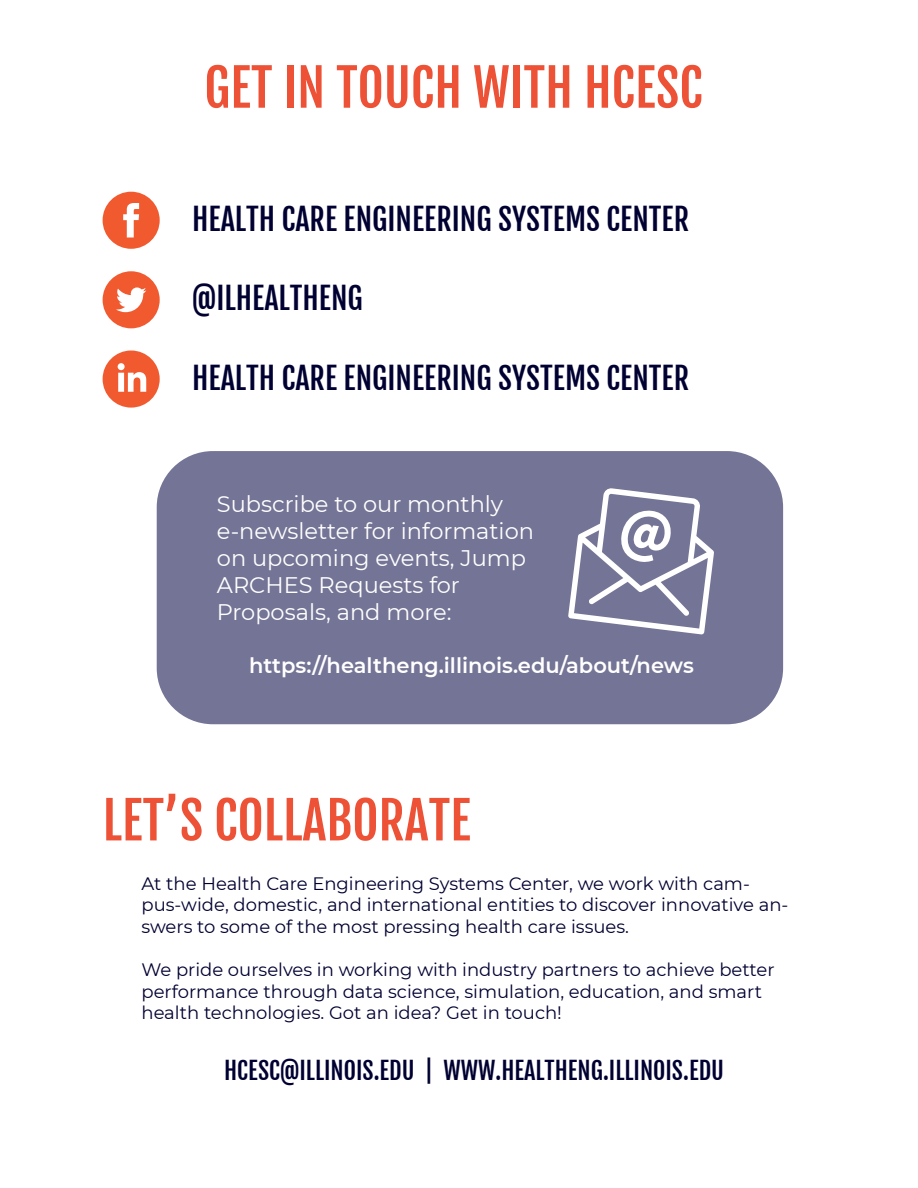
<style>
.page{position:relative;width:918px;height:1188px;background:#fff}
.page>*{position:absolute;margin:0;border:0;box-sizing:border-box;transform-origin:0 0}
.t1{font:51px "Fjalla One";color:#ed5136}
.t2{font:30px "Fjalla One";color:#000032}
.t3{font:24px "Fjalla One";color:#000032}
.t4{font:22.5px/27px "Montserrat";color:#fff}
.t5{font:600 21px "Montserrat";color:#fff}
.t6{font:18px/21.6px "Montserrat";color:#000032}
</style>
<div class="page">
<svg style="left:103px;top:192px;width:57px;height:57px"></svg>
<svg style="left:103px;top:271px;width:57px;height:57px"></svg>
<svg style="left:103px;top:351px;width:57px;height:57px"></svg>
<div style="left:157px;top:451px;width:626px;height:273px;background:#747496;border-radius:56px"></div>
<svg style="left:568px;top:488px;width:146px;height:147px"></svg>
<p class="t1" style="left:204px;top:56px;width:500px">GET IN TOUCH WITH HCESC</p>
<p class="t2" style="left:192px;top:200px;width:498px">HEALTH CARE ENGINEERING SYSTEMS CENTER</p>
<p class="t2" style="left:192px;top:280px;width:172px">@ILHEALTHENG</p>
<p class="t2" style="left:192px;top:360px;width:498px">HEALTH CARE ENGINEERING SYSTEMS CENTER</p>
<p class="t4" style="left:217px;top:490px;width:319px">Subscribe to our monthly e-newsletter for information on upcoming events, Jump<br>ARCHES Requests for</p>
<p class="t4" style="left:217px;top:598px;width:236px">Proposals, and more:</p>
<p class="t5" style="left:249px;top:651px;width:446px">https://healtheng.illinois.edu/about/news</p>
<p class="t1" style="left:103px;top:789px;width:370px">LET’S COLLABORATE</p>
<p class="t6" style="left:141px;top:872px;width:648px">At the Health Care Engineering Systems Center, we work with cam&shy;pus-wide, domestic, and international entities to discover innovative an&shy;swers to some of the most pressing health care issues.</p>
<p class="t6" style="left:141px;top:958px;width:635px">We pride ourselves in working with industry partners to achieve better performance through data science, simulation, education, and smart health technologies. Got an idea? Get in touch!</p>
<p class="t3" style="left:224px;top:1055px;width:501px">HCESC@ILLINOIS.EDU | WWW.HEALTHENG.ILLINOIS.EDU</p>
</div>
